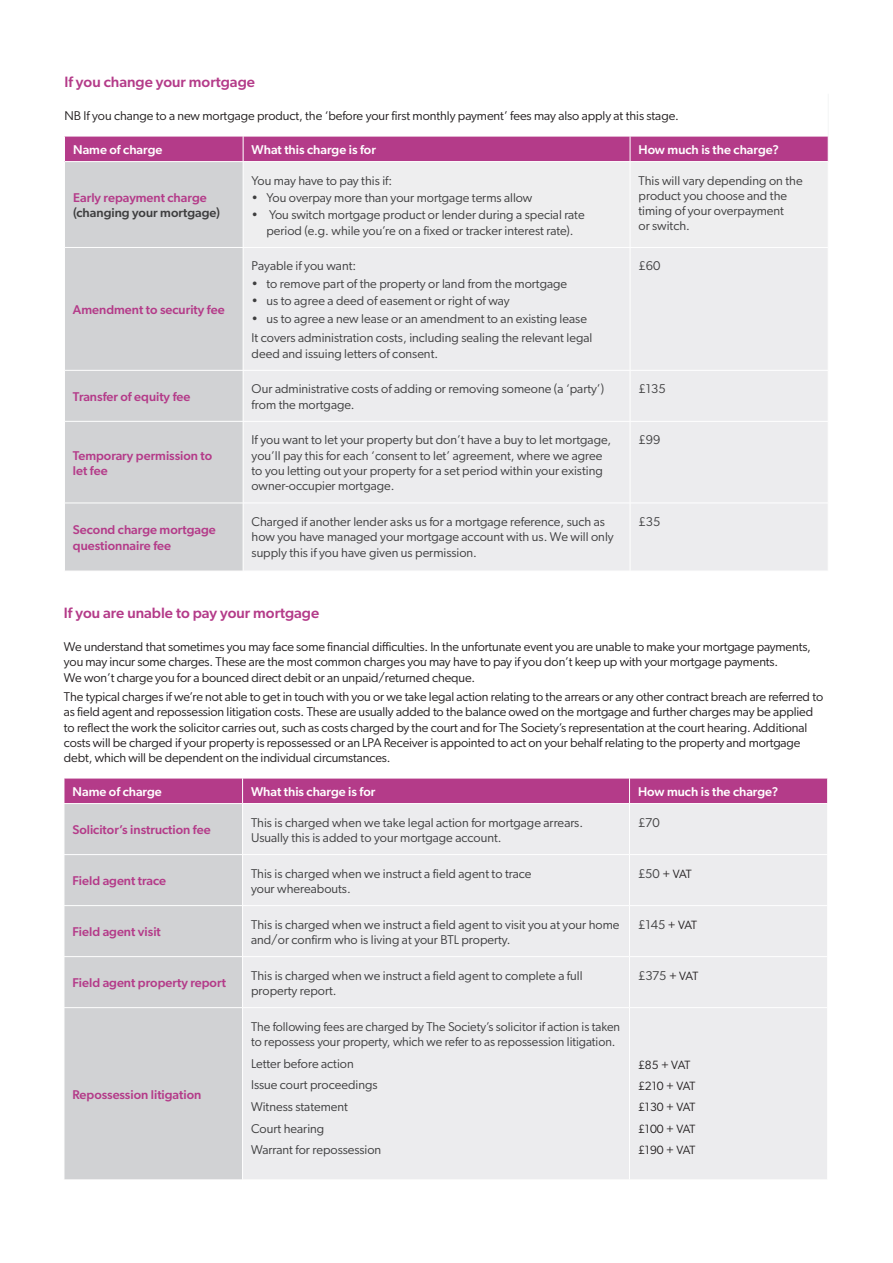
<style>
.page{position:relative;width:893px;height:1263px;background:#fff}
.page>*{position:absolute;margin:0;border:0;box-sizing:border-box;transform-origin:0 0}
.t1{font:500 15px "Gibson";color:#b43b89}
.t2{font:12.75px/15.3px "Gibson";color:#3e3e3f}
.t3{font:12.75px/15.3px "Gibson";letter-spacing:-.01em;color:#231f20}
.t4{font:500 12.75px/15.3px "Gibson";color:#b43b89}
.t5{font:500 12.75px "Gibson";color:#fff}
.t6{font:500 12.75px "Gibson";color:#3e3e3f}
.t7{font:12px/21.5px "Gibson";letter-spacing:-.045em;color:#231f20}
.s1{font-size:12.75px;color:#3e3e3f}
.s2{font-size:12px;color:#231f20}
</style>
<div class="page">
<div style="left:65px;top:136px;width:178px;height:26px;background:#b43b89"></div>
<div style="left:65px;top:162px;width:178px;height:409px;background:#d1d2d4"></div>
<div style="left:244px;top:162px;width:584px;height:85px;background:#eeeeef"></div>
<div style="left:244px;top:248px;width:584px;height:323px;background:#ececee"></div>
<hr style="left:64px;top:136px;width:179px;height:1px;background:#fff">
<div style="left:243px;top:136px;width:586px;height:26px;background:#b43b89"></div>
<hr style="left:64px;top:161px;width:179px;height:1px;background:#fff">
<hr style="left:243px;top:161px;width:387px;height:1px;background:#fff">
<hr style="left:630px;top:161px;width:198px;height:1px;background:#fff">
<hr style="left:630px;top:162px;width:1px;height:85px;background:#fff">
<hr style="left:64px;top:247px;width:179px;height:1px;background:#fff">
<hr style="left:630px;top:248px;width:1px;height:122px;background:#fff">
<hr style="left:630px;top:370px;width:1px;height:51px;background:#fff">
<hr style="left:630px;top:421px;width:1px;height:82px;background:#fff">
<hr style="left:630px;top:503px;width:1px;height:68px;background:#fff">
<hr style="left:64px;top:370px;width:179px;height:1px;background:#fff">
<hr style="left:64px;top:421px;width:179px;height:1px;background:#fff">
<hr style="left:64px;top:503px;width:179px;height:1px;background:#fff">
<hr style="left:243px;top:370px;width:387px;height:1px;background:#fff">
<hr style="left:630px;top:370px;width:198px;height:1px;background:#fff">
<hr style="left:243px;top:421px;width:387px;height:1px;background:#fff">
<hr style="left:630px;top:421px;width:198px;height:1px;background:#fff">
<hr style="left:243px;top:503px;width:387px;height:1px;background:#fff">
<hr style="left:630px;top:503px;width:198px;height:1px;background:#fff">
<hr style="left:828px;top:94px;width:1px;height:42px;background:#f4f5f5">
<div style="left:64px;top:778px;width:179px;height:25px;background:#b43b89"></div>
<div style="left:65px;top:804px;width:177px;height:375px;background:#d1d2d4"></div>
<div style="left:243px;top:804px;width:584px;height:375px;background:#ececee"></div>
<hr style="left:64px;top:778px;width:179px;height:1px;background:#fff">
<svg style="left:64px;top:778px;width:1px;height:25px"></svg>
<div style="left:242px;top:778px;width:586px;height:25px;background:#b43b89"></div>
<hr style="left:629px;top:804px;width:1px;height:50px;background:#fff">
<hr style="left:629px;top:855px;width:1px;height:50px;background:#fff">
<hr style="left:629px;top:906px;width:1px;height:50px;background:#fff">
<hr style="left:629px;top:957px;width:1px;height:50px;background:#fff">
<hr style="left:629px;top:1008px;width:1px;height:172px;background:#fff">
<hr style="left:64px;top:854px;width:179px;height:1px;background:#fff">
<hr style="left:64px;top:905px;width:179px;height:1px;background:#fff">
<hr style="left:64px;top:956px;width:179px;height:1px;background:#fff">
<hr style="left:64px;top:1007px;width:179px;height:1px;background:#fff">
<hr style="left:243px;top:854px;width:386px;height:1px;background:#fff">
<hr style="left:629px;top:854px;width:199px;height:1px;background:#fff">
<hr style="left:243px;top:905px;width:386px;height:1px;background:#fff">
<hr style="left:629px;top:905px;width:199px;height:1px;background:#fff">
<hr style="left:243px;top:956px;width:386px;height:1px;background:#fff">
<hr style="left:629px;top:956px;width:199px;height:1px;background:#fff">
<hr style="left:243px;top:1007px;width:386px;height:1px;background:#fff">
<hr style="left:629px;top:1007px;width:199px;height:1px;background:#fff">
<p class="t1" style="left:65px;top:73px;width:192px">If you change your mortgage</p>
<p class="t3" style="left:65px;top:108px;width:616px">NB If you change to a new mortgage product, the ‘before your first monthly payment’ fees may also apply at this stage.</p>
<p class="t5" style="left:73px;top:142px;width:91px">Name of charge</p>
<p class="t5" style="left:252px;top:142px;width:126px">What this charge is for</p>
<p class="t5" style="left:639px;top:142px;width:142px">How much is the charge?</p>
<p class="t4" style="left:73px;top:190px;width:135px">Early repayment charge</p>
<p class="t6" style="left:73px;top:205px;width:148px">(changing your mortgage)</p>
<p class="t2" style="left:252px;top:172px;width:142px">You may have to pay this if:</p>
<p class="t2" style="left:252px;top:190px;width:282px">• You overpay more than your mortgage terms allow</p>
<p class="t2" style="left:252px;top:207px;width:335px;text-align:center">• You switch mortgage product or lender during a special rate period (e.g. while you’re on a fixed or tracker interest rate).</p>
<p class="t2" style="left:639px;top:172px;width:166px">This will vary depending on the product you choose and the timing of your overpayment<br>or switch.</p>
<p class="t4" style="left:73px;top:302px;width:153px">Amendment to security fee</p>
<p class="t2" style="left:252px;top:258px;width:106px">Payable if you want:</p>
<p class="t2" style="left:252px;top:276px;width:317px">• to remove part of the property or land from the mortgage</p>
<p class="t2" style="left:252px;top:293px;width:260px">• us to agree a deed of easement or right of way</p>
<p class="t2" style="left:252px;top:308px;width:342px;line-height:19.5px">• us to agree a new lease or an amendment to an existing lease<br>It covers administration costs, including sealing the relevant legal</p>
<p class="t2" style="left:252px;top:345px;width:188px">deed and issuing letters of consent.</p>
<p class="t2" style="left:638px;top:258px;width:23px">£60</p>
<p class="t4" style="left:73px;top:389px;width:119px">Transfer of equity fee</p>
<p class="t2" style="left:252px;top:381px;width:354px">Our administrative costs of adding or removing someone (a ‘party’) from the mortgage.</p>
<p class="t2" style="left:638px;top:381px;width:29px">£135</p>
<p class="t4" style="left:73px;top:447px;width:141px">Temporary permission to let fee</p>
<p class="t2" style="left:252px;top:432px;width:361px">If you want to let your property but don’t have a buy to let mortgage, you’ll pay this for each ‘consent to let’ agreement, where we agree to you letting out your property for a set period within your existing owner-occupier mortgage.</p>
<p class="t2" style="left:638px;top:432px;width:23px">£99</p>
<p class="t4" style="left:73px;top:522px;width:144px">Second charge mortgage questionnaire fee</p>
<p class="t2" style="left:252px;top:514px;width:364px">Charged if another lender asks us for a mortgage reference, such as how you have managed your mortgage account with us. We will only supply this if you have given us permission.</p>
<p class="t2" style="left:638px;top:514px;width:23px">£35</p>
<p class="t1" style="left:64px;top:604px;width:257px">If you are unable to pay your mortgage</p>
<p class="t3" style="left:64px;top:639px;width:749px">We understand that sometimes you may face some financial difficulties. In the unfortunate event you are unable to make your mortgage payments, you may incur some charges. These are the most common charges you may have to pay if you don’t keep up with your mortgage payments.<br>We won’t charge you for a bounced direct debit or an unpaid/returned cheque.</p>
<p class="t3" style="left:64px;top:689px;width:761px">The typical charges if we’re not able to get in touch with you or we take legal action relating to the arrears or any other contract breach are referred to as field agent and repossession litigation costs. These are usually added to the balance owed on the mortgage and further charges may be applied to reflect the work the solicitor carries out, such as costs charged by the court and for The Society’s representation at the court hearing. Additional costs will be charged if your property is repossessed or an LPA Receiver is appointed to act on your behalf relating to the property and mortgage debt, which will be dependent on the individual circumstances.</p>
<p class="t5" style="left:72px;top:784px;width:91px">Name of charge</p>
<p class="t5" style="left:251px;top:784px;width:126px">What this charge is for</p>
<p class="t5" style="left:638px;top:784px;width:142px">How much is the charge?</p>
<p class="t4" style="left:72px;top:822px;width:140px">Solicitor’s instruction fee</p>
<p class="t2" style="left:251px;top:814px;width:334px">This is charged when we take legal action for mortgage arrears.<br>Usually this is added to your mortgage account.</p>
<p class="t2" style="left:638px;top:814px;width:23px">£70</p>
<p class="t4" style="left:72px;top:873px;width:95px">Field agent trace</p>
<p class="t2" style="left:251px;top:865px;width:282px">This is charged when we instruct a field agent to trace your whereabouts.</p>
<p class="t7" style="left:638px;top:862px;width:55px"><span class="s1">£50</span> + VAT</p>
<p class="t4" style="left:72px;top:924px;width:90px">Field agent visit</p>
<p class="t2" style="left:251px;top:916px;width:370px">This is charged when we instruct a field agent to visit you at your home and/or confirm who is living at your BTL property.</p>
<p class="t2" style="left:638px;top:916px;width:61px">£145 <span class="s2">+ VAT</span></p>
<p class="t4" style="left:72px;top:975px;width:155px">Field agent property report</p>
<p class="t2" style="left:251px;top:967px;width:333px">This is charged when we instruct a field agent to complete a full property report.</p>
<p class="t2" style="left:638px;top:967px;width:62px">£375 <span class="s2">+ VAT</span></p>
<p class="t4" style="left:72px;top:1086px;width:130px">Repossession litigation</p>
<p class="t2" style="left:251px;top:1018px;width:371px">The following fees are charged by The Society’s solicitor if action is taken to repossess your property, which we refer to as repossession litigation.</p>
<p class="t2" style="left:251px;top:1052px;width:132px;line-height:21.8px">Letter before action<br>Issue court proceedings<br>Witness statement<br>Court hearing<br>Warrant for repossession</p>
<p class="t7" style="left:638px;top:1053px;width:59px">£85 + VAT £210 + VAT £130 + VAT £100 + VAT £190 + VAT</p>
</div>
